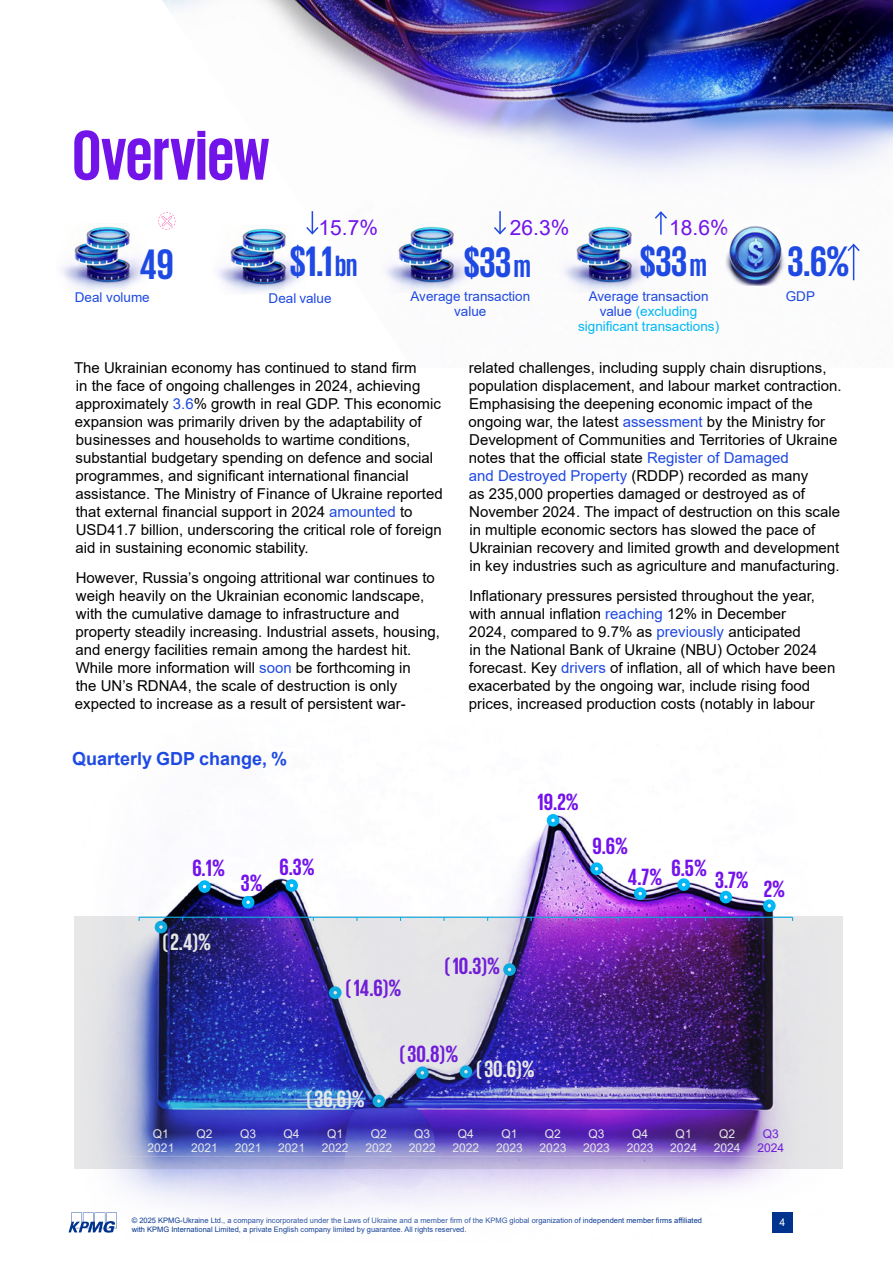
<style>
.page{position:relative;width:893px;height:1263px;background:#fff}
.page>*{position:absolute;margin:0;border:0;box-sizing:border-box;transform-origin:0 0}
.t1{font:700 72px "KPMG Cyrillic";color:#7213ea}
.t2{font:700 43.5px "KPMG Cyrillic";color:#1e49e2}
.t3{font:700 24px/27px "KPMG Cyrillic";color:#7312eb}
.t4{font:700 24px "KPMG Cyrillic";color:#fff}
.t5{font:21px "Arial";color:#7213ea}
.t6{font:700 18px "Arial";color:#1e49e2}
.t7{font:15px/18px "Arial";color:#000}
.t8{font:13.5px/15px "Arial";color:#00b8f5;text-align:center}
.t9{font:13.5px/15px "Arial";color:#1e49e2;text-align:center}
.t10{font:12px/13.8px "Arial";color:#fff;text-align:center}
.t11{font:12px/13.8px "Arial";color:#7213ea;text-align:center}
.t12{font:10.5px "Arial";color:#fff}
.t13{font:7.5px "Arial";color:#00338d}
.s1{font-style:inherit}
.s2{font-size:30px}
.s3{color:#1e49e2}
</style>
<div class="page">
<svg style="left:69px;top:1212px;width:12px;height:21px"></svg>
<img style="left:81px;top:916px;width:712px;height:317px">
<img style="left:62px;top:226px;width:84px;height:65px">
<img style="left:162px;top:0;width:731px;height:281px">
<img style="left:213px;top:225px;width:93px;height:68px">
<img style="left:381px;top:223px;width:93px;height:68px">
<img style="left:559px;top:223px;width:93px;height:69px">
<hr style="left:853px;top:245px;width:1px;height:35px;background:#1e49e2">
<svg style="left:846px;top:242px;width:15px;height:11px"></svg>
<svg style="left:305px;top:211px;width:15px;height:25px"></svg>
<hr style="left:499px;top:211px;width:2px;height:22px;background:#1e49e2">
<svg style="left:492px;top:225px;width:16px;height:11px"></svg>
<hr style="left:660px;top:212px;width:2px;height:23px;background:#1e49e2">
<svg style="left:653px;top:210px;width:16px;height:10px"></svg>
<img style="left:725px;top:220px;width:62px;height:66px">
<svg style="left:84px;top:814px;width:759px;height:342px"></svg>
<div style="left:198px;top:880px;width:13px;height:13px;border:4px solid #00b8f5;border-radius:50%"></div>
<div style="left:244px;top:898px;width:8px;height:8px;background:#fff;border-radius:50%"></div>
<div style="left:242px;top:896px;width:12px;height:12px;border:4px solid #00b8f5;border-radius:50%"></div>
<div style="left:285px;top:879px;width:13px;height:13px;border:4px solid #00b8f5;border-radius:50%"></div>
<div style="left:547px;top:814px;width:12px;height:13px;border:4px solid #00b8f5;border-radius:50%"></div>
<div style="left:590px;top:862px;width:13px;height:13px;border:4px solid #00b8f5;border-radius:50%"></div>
<div style="left:634px;top:887px;width:12px;height:13px;border:4px solid #00b8f5;border-radius:50%"></div>
<div style="left:677px;top:878px;width:13px;height:13px;border:4px solid #00b8f5;border-radius:50%"></div>
<div style="left:719px;top:891px;width:13px;height:12px;border:4px solid #00b8f5;border-radius:50%"></div>
<div style="left:763px;top:899px;width:13px;height:13px;border:4px solid #00b8f5;border-radius:50%"></div>
<img style="left:74px;top:917px;width:768px;height:252px">
<svg style="left:158px;top:212px;width:18px;height:18px"></svg>
<h1 class="t1" style="left:72px;top:119px;width:199px">Overview</h1>
<h3 class="t5" style="left:319px;top:214px;width:61px">15.7%</h3>
<h3 class="t5" style="left:510px;top:214px;width:61px">26.3%</h3>
<h3 class="t5" style="left:669px;top:213px;width:61px">18<span class="s1">.</span>6%</h3>
<h2 class="t2" style="left:290px;top:240px;width:69px">$1.1 <span class="s2">bn</span></h2>
<h2 class="t2" style="left:464px;top:241px;width:68px">$33 <span class="s2">m</span></h2>
<h2 class="t2" style="left:640px;top:240px;width:68px">$33 <span class="s2">m</span></h2>
<h2 class="t2" style="left:140px;top:243px;width:35px">49</h2>
<h2 class="t2" style="left:787px;top:240px;width:64px">3.6%</h2>
<p class="t9" style="left:75px;top:290px;width:77px">Deal volume</p>
<p class="t9" style="left:786px;top:289px;width:31px">GDP</p>
<p class="t9" style="left:410px;top:289px;width:121px">Average transaction value</p>
<p class="t8" style="left:578px;top:289px;width:143px"><span class="s3">Average transaction value</span> (excluding significant transactions)</p>
<p class="t9" style="left:269px;top:291px;width:65px">Deal value</p>
<p class="t7" style="left:74px;top:359px;width:370px">The Ukrainian economy has continued to stand firm<br>in the face of ongoing challenges in 2024, achieving approximately <span class="s3">3.6</span>% growth in real GDP. This economic expansion was primarily driven by the adaptability of businesses and households to wartime conditions, substantial budgetary spending on defence and social programmes, and significant international financial assistance. The Ministry of Finance of Ukraine reported that external financial support in 2024 <span class="s3">amounted</span> to USD41.7 billion, underscoring the critical role of foreign aid in sustaining economic stability.</p>
<p class="t7" style="left:75px;top:569px;width:366px">However, Russia’s ongoing attritional war continues to weigh heavily on the Ukrainian economic landscape, with the cumulative damage to infrastructure and property steadily increasing. Industrial assets, housing, and energy facilities remain among the hardest hit.<br>While more information will <span class="s3">soon</span> be forthcoming in<br>the UN’s RDNA4, the scale of destruction is only expected to increase as a result of persistent war-</p>
<p class="t6" style="left:72px;top:746px;width:216px">Quarterly GDP change, %</p>
<h3 class="t3" style="left:192px;top:853px;width:34px">6<span class="s1">.</span>1%</h3>
<h3 class="t4" style="left:162px;top:930px;width:50px">( 2<span class="s1">.</span>4)%</h3>
<h3 class="t3" style="left:241px;top:869px;width:23px">3%</h3>
<h3 class="t3" style="left:279px;top:852px;width:37px">6<span class="s1">.</span>3%</h3>
<p class="t7" style="left:468px;top:359px;width:375px">related challenges, including supply chain disruptions, population displacement, and labour market contraction.<br>Emphasising the deepening economic impact of the ongoing war, the latest <span class="s3">assessment</span> by the Ministry for Development of Communities and Territories of Ukraine notes that the official state <span class="s3">Register of Damaged<br>and Destroyed Property</span> (RDDP) recorded as many<br>as 235,000 properties damaged or destroyed as of November 2024. The impact of destruction on this scale in multiple economic sectors has slowed the pace of Ukrainian recovery and limited growth and development in key industries such as agriculture and manufacturing.</p>
<p class="t7" style="left:468px;top:587px;width:368px">Inflationary pressures persisted throughout the year, with annual inflation <span class="s3">reaching</span> 12% in December<br>2024, compared to 9.7% as <span class="s3">previously</span> anticipated<br>in the National Bank of Ukraine (NBU) October 2024 forecast. Key <span class="s3">drivers</span> of inflation, all of which have been exacerbated by the ongoing war, include rising food prices, increased production costs (notably in labour</p>
<h3 class="t3" style="left:538px;top:787px;width:43px">19<span class="s1">.</span>2%</h3>
<h3 class="t3" style="left:628px;top:831px;width:80px;text-indent:-36px">9<span class="s1">.</span>6%<br>4<span class="s1">.</span>7% 6<sup>.</sup>5%</h3>
<h3 class="t3" style="left:715px;top:865px;width:72px">3<span class="s1">.</span>7% 2%</h3>
<h3 class="t3" style="left:346px;top:973px;width:57px">( 14<span class="s1">.</span>6)%</h3>
<h3 class="t3" style="left:445px;top:951px;width:57px">( 10<span class="s1">.</span>3)%</h3>
<h3 class="t4" style="left:306px;top:1087px;width:60px">( 36,6)%</h3>
<h3 class="t3" style="left:399px;top:1040px;width:60px">( 30<span class="s1">.</span>8)%</h3>
<h3 class="t4" style="left:476px;top:1056px;width:60px">( 30<span class="s1">.</span>6)%</h3>
<p class="t10" style="left:148px;top:1126px;width:28px">Q1<br>2021</p>
<p class="t10" style="left:191px;top:1126px;width:28px">Q2<br>2021</p>
<p class="t10" style="left:235px;top:1126px;width:28px">Q3<br>2021</p>
<p class="t10" style="left:278px;top:1126px;width:28px">Q4<br>2021</p>
<p class="t10" style="left:322px;top:1126px;width:28px">Q1<br>2022</p>
<p class="t10" style="left:365px;top:1126px;width:28px">Q2<br>2022</p>
<p class="t10" style="left:409px;top:1126px;width:28px">Q3<br>2022</p>
<p class="t10" style="left:452px;top:1126px;width:28px">Q4<br>2022</p>
<p class="t10" style="left:496px;top:1126px;width:28px">Q1<br>2023</p>
<p class="t10" style="left:540px;top:1126px;width:28px">Q2<br>2023</p>
<p class="t10" style="left:583px;top:1126px;width:28px">Q3<br>2023</p>
<p class="t10" style="left:627px;top:1126px;width:28px">Q4<br>2023</p>
<p class="t10" style="left:670px;top:1126px;width:28px">Q1<br>2024</p>
<p class="t10" style="left:714px;top:1126px;width:28px">Q2<br>2024</p>
<p class="t11" style="left:757px;top:1126px;width:28px">Q3<br>2024</p>
<p class="t13" style="left:132px;top:1215px;width:572px">© 2025 KPMG-Ukraine Ltd., a company incorporated under the Laws of Ukraine and a member firm of the KPMG global organization of independent member firms affiliated</p>
<p class="t12" style="left:779px;top:1215px;width:7px">4</p>
<p class="t13" style="left:132px;top:1224px;width:336px">with KPMG International Limited, a private English company limited by guarantee. All rights reserved.</p>
</div>
